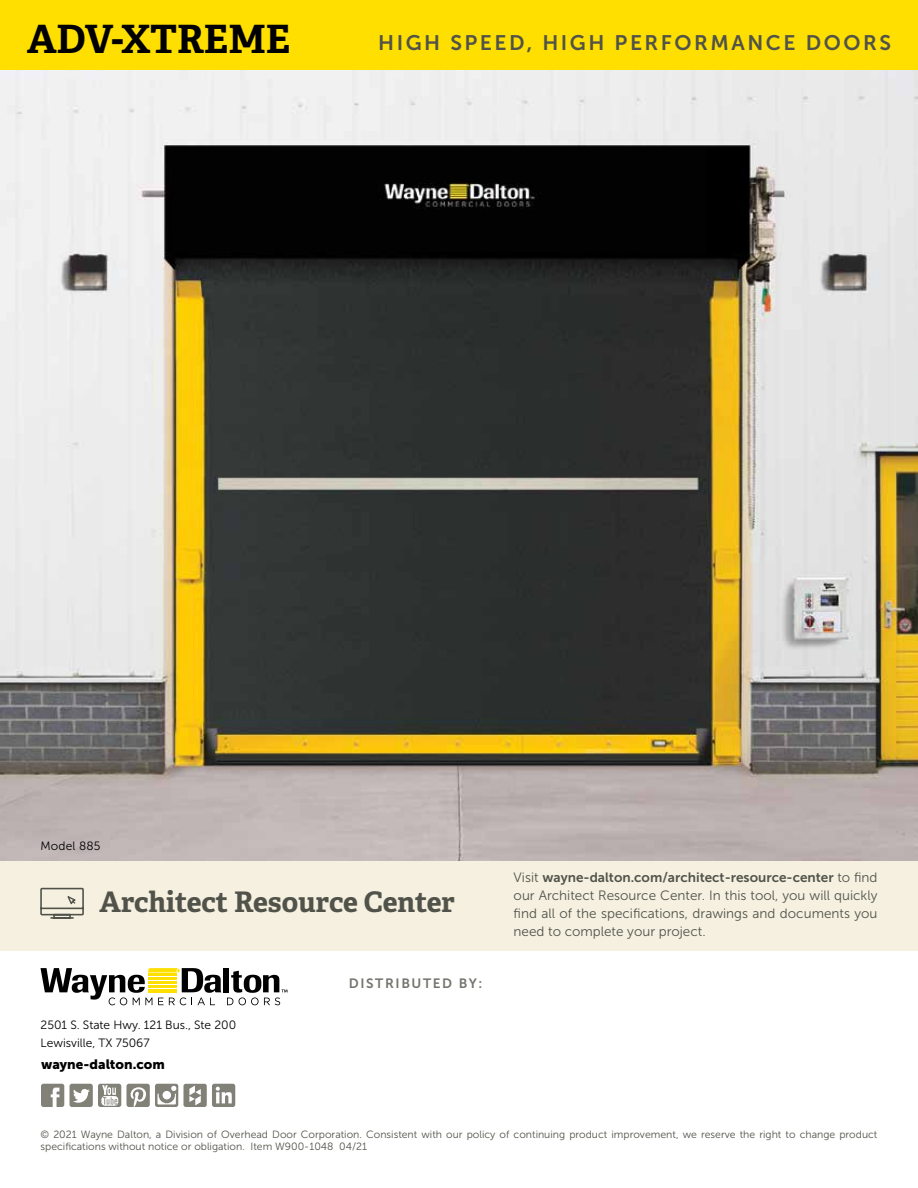
<style>
.page{position:relative;width:918px;height:1188px;background:#fff}
.page>*{position:absolute;margin:0;border:0;box-sizing:border-box;transform-origin:0 0}
.t1{font:700 39px "Adelle PE";color:#000}
.t2{font:700 28.35px "Adelle PE";letter-spacing:-.005em;color:#51534a}
.t3{font:21px "Museo Sans 700";letter-spacing:.12em;color:#51534a}
.t4{font:13.5px/18px "Museo Sans 300";color:#51534a;text-align:justify}
.t5{font:13.5px "Museo Sans 700";color:#51534a}
.t6{font:13.5px "Museo Sans 900";color:#000}
.t7{font:13.5px "Museo Sans 700";letter-spacing:.12em;color:#74756e}
.t8{font:12px/18px "Museo Sans 300";color:#000}
.t9{font:10.5px/12px "Museo Sans 300";color:#51534a}
.s1{font-family:"Museo Sans 300"}
</style>
<div class="page">
<img style="left:0;top:69px;width:918px;height:792px">
<div style="left:224px;top:968px;width:5px;height:24px;background:#000"></div>
<svg style="left:40px;top:968px;width:181px;height:37px"></svg>
<svg style="left:227px;top:971px;width:61px;height:34px"></svg>
<svg style="left:41px;top:1084px;width:23px;height:23px"></svg>
<svg style="left:70px;top:1084px;width:51px;height:23px"></svg>
<svg style="left:127px;top:1084px;width:108px;height:23px"></svg>
<div style="left:0;top:861px;width:918px;height:89px;background:#f5f0e0"></div>
<svg style="left:40px;top:887px;width:44px;height:32px"></svg>
<div style="left:0;top:0;width:918px;height:69px;background:#ffdf00"></div>
<h1 class="t1" style="left:27px;top:11px;width:265px">ADV-XTREME</h1>
<h3 class="t3" style="left:378px;top:31px;width:514px">HIGH SPEED, HIGH PERFORMANCE DOORS</h3>
<p class="t8" style="left:40px;top:837px;width:62px">Model 885</p>
<h2 class="t2" style="left:100px;top:881px;width:357px">Architect Resource Center</h2>
<p class="t8" style="left:41px;top:1016px;width:197px">2501 S. State Hwy. 121 Bus., Ste 200<br>Lewisville, TX 75067</p>
<p class="t6" style="left:41px;top:1057px;width:125px">wayne-dalton.com</p>
<p class="t7" style="left:349px;top:976px;width:135px">DISTRIBUTED BY:</p>
<p class="t5" style="left:514px;top:870px;width:365px"><span class="s1">Visit</span> wayne-dalton.com/architect-resource-center <span class="s1">to find</span></p>
<p class="t4" style="left:514px;top:886px;width:365px">our Architect Resource Center. In this tool, you will quickly find all of the specifications, drawings and documents you need to complete your project.</p>
<p class="t9" style="left:40px;top:1129px;width:838px">© 2021 Wayne Dalton, a Division of Overhead Door Corporation. Consistent with our policy of continuing product improvement, we reserve the right to change product specifications without notice or obligation. Item W900-1048 04/21</p>
</div>
